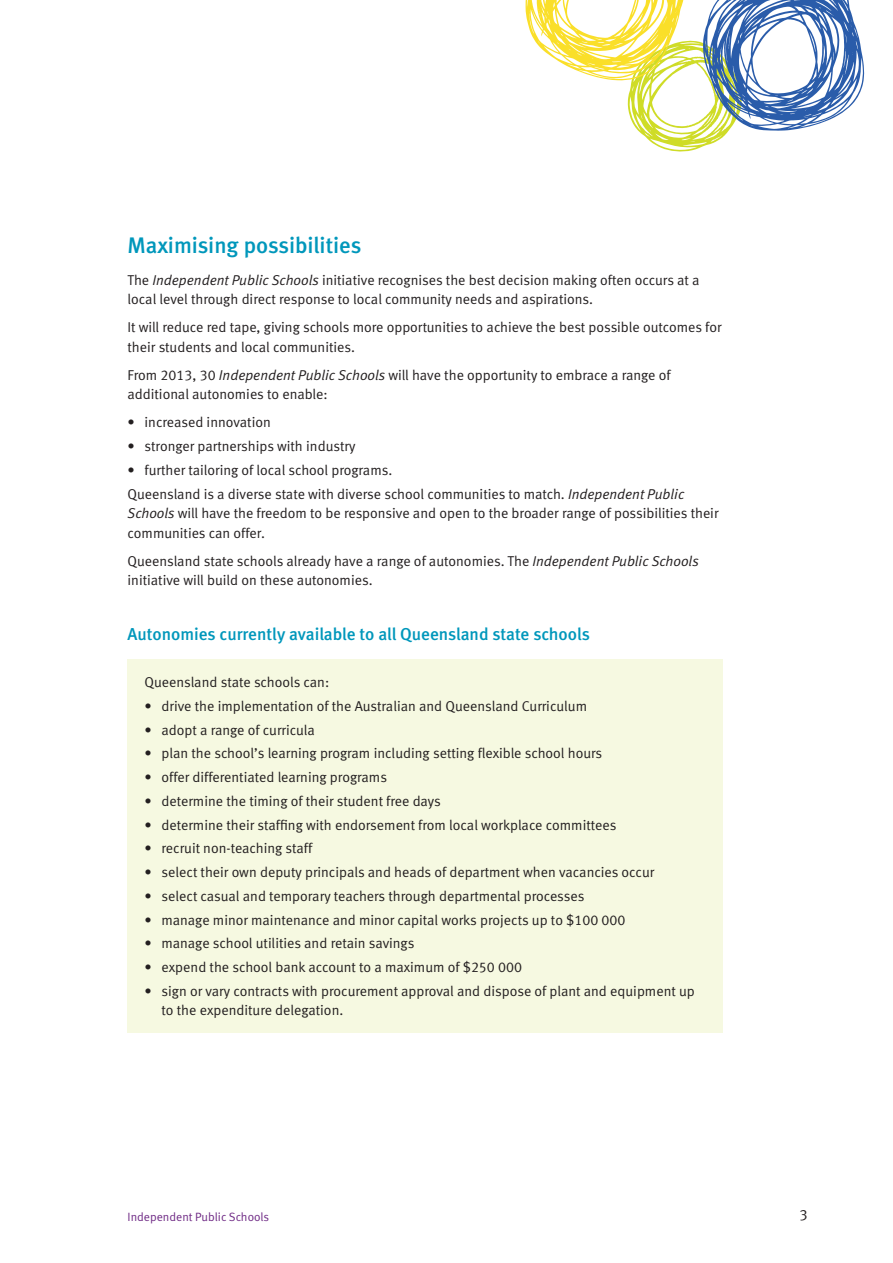
<style>
.page{position:relative;width:893px;height:1263px;background:#fff}
.page>*{position:absolute;margin:0;border:0;box-sizing:border-box;transform-origin:0 0}
.HEAD_2{font:22.5px "Meta Medium LF";letter-spacing:-.005em;color:#0097bb}
.HEAD_4_-_case_study{font:17.25px "Meta Medium LF";color:#0097bb}
.t1{font:15px "Meta Normal LF";color:#231f20}
.bullet_1mm{font:14.25px/19.5px "Meta Normal LF";color:#231f20}
.body_2mm{font:14.25px/19.5px "Meta Normal LF";color:#231f20}
.body_1mm{font:14.25px "Meta Normal LF";letter-spacing:-.005em;color:#231f20}
.t2{font:12px "Meta Normal LF";color:#702c86}
.s1{font-style:italic}
</style>
<div class="page">
<svg style="left:525px;top:0;width:339px;height:152px"></svg>
<div style="left:128px;top:659px;width:595px;height:373px;background:#f6f9e1"></div>
<p class="HEAD_2" style="left:128px;top:232px;width:235px">Maximising possibilities</p>
<p class="body_2mm" style="left:128px;top:270px;width:573px">The <span class="s1">Independent Public Schools</span> initiative recognises the best decision making often occurs at a local level through direct response to local community needs and aspirations.</p>
<p class="body_2mm" style="left:128px;top:318px;width:595px">It will reduce red tape, giving schools more opportunities to achieve the best possible outcomes for their students and local communities.</p>
<p class="body_2mm" style="left:128px;top:365px;width:545px">From 2013, 30 <span class="s1">Independent Public Schools</span> will have the opportunity to embrace a range of additional autonomies to enable:</p>
<p class="bullet_1mm" style="left:128px;top:413px;width:145px">• increased innovation</p>
<p class="bullet_1mm" style="left:128px;top:436px;width:229px">• stronger partnerships with industry</p>
<p class="bullet_1mm" style="left:128px;top:460px;width:266px">• further tailoring of local school programs.</p>
<p class="body_2mm" style="left:128px;top:484px;width:592px">Queensland is a diverse state with diverse school communities to match. <span class="s1">Independent Public<br>Schools</span> will have the freedom to be responsive and open to the broader range of possibilities their communities can offer.</p>
<p class="body_2mm" style="left:128px;top:551px;width:573px">Queensland state schools already have a range of autonomies. The <span class="s1">Independent Public Schools </span>initiative will build on these autonomies.</p>
<p class="HEAD_4_-_case_study" style="left:128px;top:624px;width:464px">Autonomies currently available to all Queensland state schools</p>
<p class="body_1mm" style="left:145px;top:674px;width:186px">Queensland state schools can:</p>
<p class="bullet_1mm" style="left:145px;top:696px;width:444px">• drive the implementation of the Australian and Queensland Curriculum</p>
<p class="bullet_1mm" style="left:145px;top:720px;width:172px">• adopt a range of curricula</p>
<p class="bullet_1mm" style="left:145px;top:743px;width:459px">• plan the school’s learning program including setting flexible school hours</p>
<p class="bullet_1mm" style="left:145px;top:767px;width:244px">• offer differentiated learning programs</p>
<p class="bullet_1mm" style="left:145px;top:791px;width:298px">• determine the timing of their student free days</p>
<p class="bullet_1mm" style="left:145px;top:815px;width:473px">• determine their staffing with endorsement from local workplace committees</p>
<p class="bullet_1mm" style="left:145px;top:838px;width:169px">• recruit non-teaching staff</p>
<p class="bullet_1mm" style="left:145px;top:862px;width:511px">• select their own deputy principals and heads of department when vacancies occur</p>
<p class="bullet_1mm" style="left:145px;top:886px;width:441px">• select casual and temporary teachers through departmental processes</p>
<p class="bullet_1mm" style="left:145px;top:910px;width:482px">• manage minor maintenance and minor capital works projects up to $100 000</p>
<p class="bullet_1mm" style="left:145px;top:933px;width:271px">• manage school utilities and retain savings</p>
<p class="bullet_1mm" style="left:145px;top:957px;width:379px">• expend the school bank account to a maximum of $250 000</p>
<p class="bullet_1mm" style="left:162px;top:981px;width:535px;text-indent:-17px">• sign or vary contracts with procurement approval and dispose of plant and equipment up to the expenditure delegation.</p>
<p class="t2" style="left:128px;top:1210px;width:143px">Independent Public Schools</p>
<p class="t1" style="left:799px;top:1206px;width:10px">3</p>
</div>
